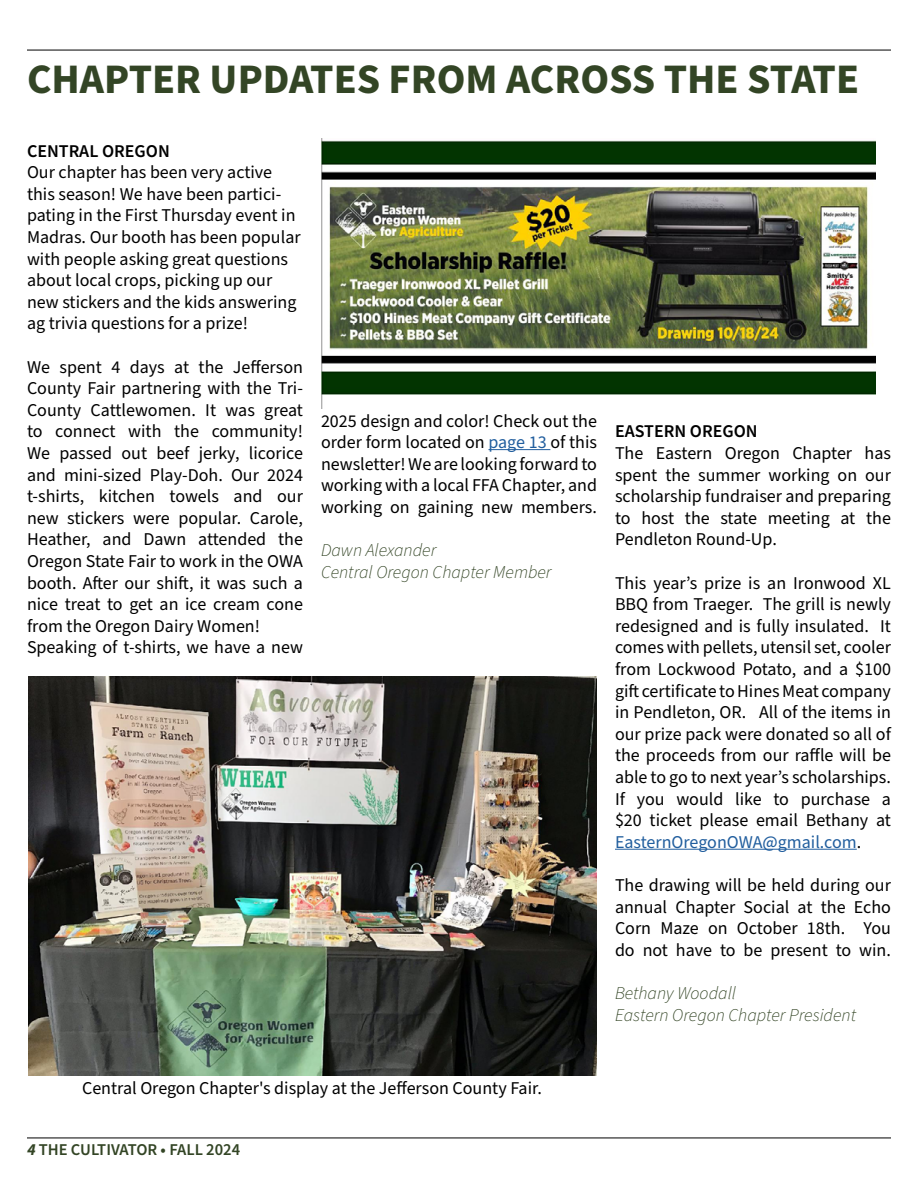
<style>
.page{position:relative;width:918px;height:1188px;background:#fff}
.page>*{position:absolute;margin:0;border:0;box-sizing:border-box;transform-origin:0 0}
.t1{font:700 42px "Source Sans Pro";color:#334525}
.t2{font:18px/21.6px "Source Sans Pro";color:#000;text-align:justify}
.t3{font:italic 300 18px/21.6px "Source Sans Pro";color:#334525}
.t4{font:600 18px "Source Sans Pro";color:#000}
.t5{font:600 16.5px "Source Sans Pro";color:#334525}
.s1{color:#215e9e}
.s2{font-weight:700;font-style:italic}
</style>
<div class="page">
<hr style="left:27px;top:1138px;width:864px;height:1px;background:#000">
<hr style="left:27px;top:50px;width:864px;height:1px;background:#000">
<hr style="left:488px;top:449px;width:62px;height:1px;background:#215e9e">
<hr style="left:615px;top:849px;width:242px;height:1px;background:#215e9e">
<img style="left:28px;top:676px;width:569px;height:400px">
<img style="left:321px;top:139px;width:554px;height:269px">
<h1 class="t1" style="left:27px;top:51px;width:834px">CHAPTER UPDATES FROM ACROSS THE STATE</h1>
<p class="t4" style="left:27px;top:139px;width:144px">CENTRAL OREGON</p>
<p class="t2" style="left:27px;top:162px;width:275px;text-align:left">Our chapter has been very active this season! We have been partici&shy;pating in the First Thursday event in Madras. Our booth has been popular with people asking great questions about local crops, picking up our new stickers and the kids answering ag trivia questions for a prize!</p>
<p class="t2" style="left:27px;top:356px;width:278px;text-align:left">We spent 4 days at the Jefferson County Fair partnering with the Tri-County Cattlewomen. It was great to connect with the community!<br>We passed out beef jerky, licorice and mini-sized Play-Doh. Our 2024 t-shirts, kitchen towels and our new stickers were popular. Carole, Heather, and Dawn attended the Oregon State Fair to work in the OWA booth. After our shift, it was such a nice treat to get an ice cream cone from the Oregon Dairy Women!<br>Speaking of t-shirts, we have a new</p>
<p class="t2" style="left:321px;top:410px;width:278px">2025 design and color! Check out the order form located on <span class="s1">page 13</span> of this newsletter! We are looking forward to working with a local FFA Chapter, and working on gaining new members.</p>
<p class="t3" style="left:321px;top:540px;width:232px">Dawn Alexander<br>Central Oregon Chapter Member</p>
<p class="t4" style="left:615px;top:419px;width:144px">EASTERN OREGON</p>
<p class="t2" style="left:615px;top:443px;width:278px">The Eastern Oregon Chapter has spent the summer working on our scholarship fundraiser and preparing to host the state meeting at the Pendleton Round-Up.</p>
<p class="t2" style="left:615px;top:572px;width:278px">This year’s prize is an Ironwood XL BBQ from Traeger. The grill is newly redesigned and is fully insulated. It comes with pellets, utensil set, cooler from Lockwood Potato, and a $100 gift certificate to Hines Meat company in Pendleton, OR. All of the items in our prize pack were donated so all of the proceeds from our raffle will be able to go to next year’s scholarships.<br>If you would like to purchase a $20 ticket please email Bethany at <span class="s1">EasternOregonOWA@gmail.com</span>.</p>
<p class="t2" style="left:615px;top:875px;width:278px">The drawing will be held during our annual Chapter Social at the Echo Corn Maze on October 18th. You do not have to be present to win.</p>
<p class="t3" style="left:615px;top:983px;width:243px">Bethany Woodall<br>Eastern Oregon Chapter President</p>
<p class="t2" style="left:82px;top:1078px;width:461px">Central Oregon Chapter's display at the Jefferson County Fair.</p>
<p class="t5" style="left:27px;top:1139px;width:215px"><span class="s2">4</span> THE CULTIVATOR • FALL 2024</p>
</div>
